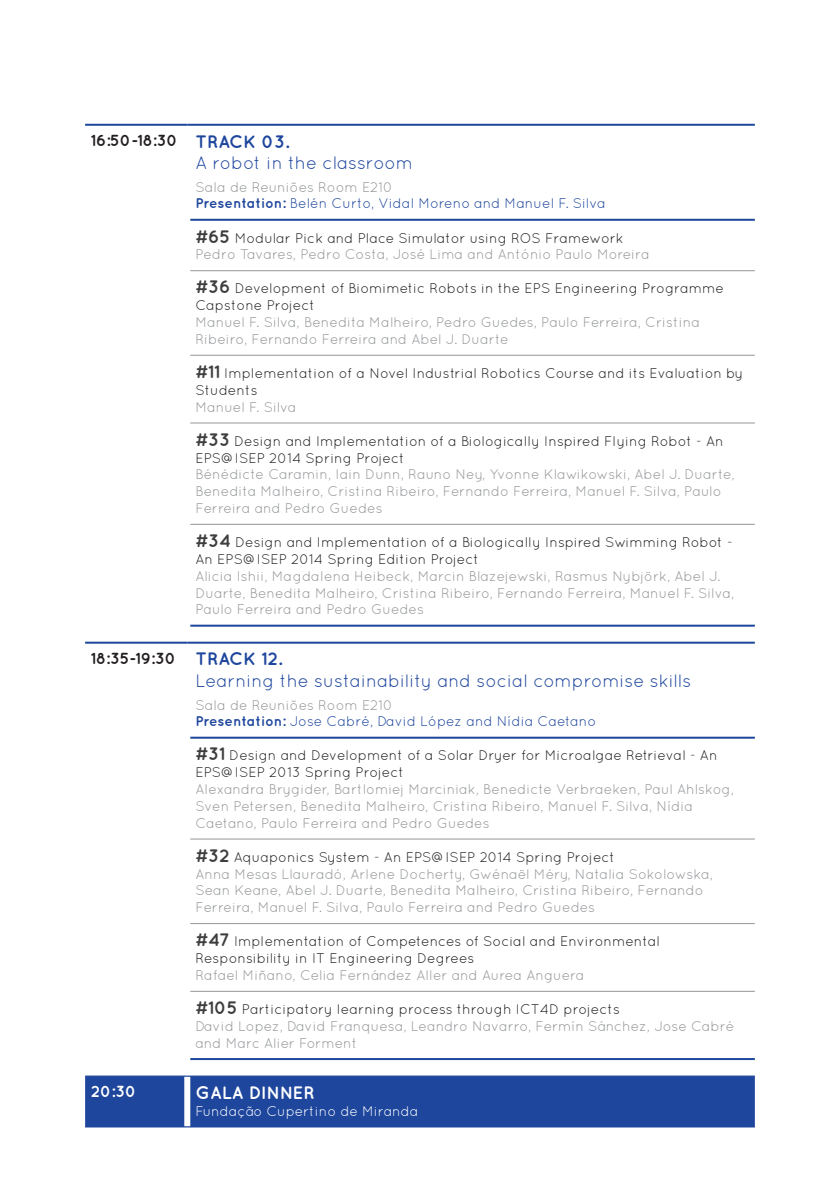
<style>
.page{position:relative;width:840px;height:1191px;background:#fff}
.page>*{position:absolute;margin:0;border:0;box-sizing:border-box;transform-origin:0 0}
.t1{font:18px "Quicksand";color:#1e469d}
.t2{font:700 18px "Quicksand";color:#fff}
.t3{font:700 18px "Quicksand";color:#1e469d}
.t4{font:700 16px "Quicksand";color:#231f20}
.t5{font:700 16px "Quicksand";color:#fff}
.t6{font:14px/16.8px "Quicksand";color:#939598}
.t7{font:14px/16.8px "Quicksand";color:#231f20}
.t8{font:14px/16.8px "Quicksand";color:#1e469d}
.t9{font:14px "Quicksand";color:#fff}
.s1{font-size:18px;color:#1e469d}
.s2{color:#939598}
.s3{font-weight:700}
.s4{font-weight:700;font-size:18px;color:#3e3e3f}
.s5{color:#231f20}
</style>
<div class="page">
<div style="left:85px;top:1076px;width:669px;height:52px;background:#1e469d"></div>
<hr style="left:190px;top:270px;width:564px;height:1px;background:#939598">
<hr style="left:190px;top:355px;width:564px;height:1px;background:#939598">
<hr style="left:190px;top:422px;width:564px;height:1px;background:#939598">
<hr style="left:190px;top:524px;width:564px;height:1px;background:#939598">
<hr style="left:190px;top:838px;width:564px;height:1px;background:#939598">
<hr style="left:190px;top:923px;width:564px;height:1px;background:#939598">
<hr style="left:190px;top:991px;width:564px;height:1px;background:#939598">
<hr style="left:85px;top:124px;width:102px;height:2px;background:#1e469d">
<hr style="left:187px;top:124px;width:567px;height:2px;background:#1e469d">
<hr style="left:190px;top:219px;width:564px;height:2px;background:#1e469d">
<hr style="left:190px;top:624px;width:564px;height:2px;background:#1e469d">
<hr style="left:85px;top:641px;width:102px;height:2px;background:#1e469d">
<hr style="left:187px;top:641px;width:567px;height:2px;background:#1e469d">
<hr style="left:190px;top:736px;width:564px;height:2px;background:#1e469d">
<hr style="left:190px;top:1058px;width:564px;height:2px;background:#1e469d">
<hr style="left:85px;top:1075px;width:102px;height:1px;background:#1e469d">
<hr style="left:187px;top:1075px;width:567px;height:1px;background:#1e469d">
<hr style="left:85px;top:1126px;width:102px;height:1px;background:#1e469d">
<hr style="left:187px;top:1126px;width:567px;height:1px;background:#1e469d">
<p class="t4" style="left:91px;top:130px;width:129px">16:50-18:30 <span class="s1">Trac</span></p>
<p class="t3" style="left:243px;top:130px;width:47px">k 03.</p>
<p class="t1" style="left:195px;top:152px;width:219px">A robot in the classroom</p>
<p class="t8" style="left:195px;top:178px;width:411px"><span class="s2">Sala de Reuniões Room E210<br></span><span class="s3">Presentation:</span> Belén Curto, Vidal Moreno and Manuel F. Silva</p>
<p class="t6" style="left:195px;top:229px;width:455px"><span class="s4">#65</span> <span class="s5">Modular Pick and Place Simulator using ROS Framework<br></span>Pedro Tavares, Pedro Costa, José Lima and António Paulo Moreira</p>
<p class="t7" style="left:195px;top:280px;width:529px"><span class="s4">#36</span> Development of Biomimetic Robots in the EPS Engineering Programme<br>Capstone Project</p>
<p class="t6" style="left:195px;top:314px;width:506px">Manuel F. Silva, Benedita Malheiro, Pedro Guedes, Paulo Ferreira, Cristina<br>Ribeiro, Fernando Ferreira and Abel J. Duarte</p>
<p class="t7" style="left:195px;top:364px;width:549px"><span class="s4">#11</span> Implementation of a Novel Industrial Robotics Course and its Evaluation by<br>Students</p>
<p class="t6" style="left:195px;top:398px;width:103px">Manuel F. Silva</p>
<p class="t7" style="left:195px;top:432px;width:529px"><span class="s4">#33</span> Design and Implementation of a Biologically Inspired Flying Robot - An<br>EPS@ISEP 2014 Spring Project</p>
<p class="t6" style="left:195px;top:466px;width:540px">Bénédicte Caramin, Iain Dunn, Rauno Ney, Yvonne Klawikowski, Abel J. Duarte,<br>Benedita Malheiro, Cristina Ribeiro, Fernando Ferreira, Manuel F. Silva, Paulo<br>Ferreira and Pedro Guedes</p>
<p class="t7" style="left:195px;top:533px;width:538px"><span class="s4">#34</span> Design and Implementation of a Biologically Inspired Swimming Robot -<br>An EPS@ISEP 2014 Spring Edition Project</p>
<p class="t6" style="left:195px;top:567px;width:540px">Alicia Ishii, Magdalena Heibeck, Marcin Blazejewski, Rasmus Nybjörk, Abel J.<br>Duarte, Benedita Malheiro, Cristina Ribeiro, Fernando Ferreira, Manuel F. Silva,<br>Paulo Ferreira and Pedro Guedes</p>
<p class="t4" style="left:91px;top:648px;width:129px">18:35-19:30 <span class="s1">Trac</span></p>
<p class="t3" style="left:243px;top:648px;width:41px">k 12.</p>
<p class="t1" style="left:195px;top:670px;width:497px">Learning the sustainability and social compromise skills</p>
<p class="t8" style="left:195px;top:696px;width:402px"><span class="s2">Sala de Reuniões Room E210<br></span><span class="s3">Presentation:</span> Jose Cabré, David López and Nídia Caetano</p>
<p class="t7" style="left:195px;top:747px;width:523px"><span class="s4">#31</span> Design and Development of a Solar Dryer for Microalgae Retrieval - An<br>EPS@ISEP 2013 Spring Project</p>
<p class="t6" style="left:195px;top:780px;width:539px">Alexandra Brygider, Bartlomiej Marciniak, Benedicte Verbraeken, Paul Ahlskog,<br>Sven Petersen, Benedita Malheiro, Cristina Ribeiro, Manuel F. Silva, Nídia<br>Caetano, Paulo Ferreira and Pedro Guedes</p>
<p class="t6" style="left:195px;top:848px;width:519px"><span class="s4">#32</span> <span class="s5">Aquaponics System - An EPS@ISEP 2014 Spring Project<br></span>Anna Mesas Llauradó, Arlene Docherty, Gwénaël Méry, Natalia Sokolowska, Sean Keane, Abel J. Duarte, Benedita Malheiro, Cristina Ribeiro, Fernando Ferreira, Manuel F. Silva, Paulo Ferreira and Pedro Guedes</p>
<p class="t7" style="left:195px;top:933px;width:466px"><span class="s4">#47</span> Implementation of Competences of Social and Environmental<br>Responsibility in IT Engineering Degrees</p>
<p class="t6" style="left:195px;top:966px;width:390px">Rafael Miñano, Celia Fernández Aller and Aurea Anguera</p>
<p class="t6" style="left:195px;top:1000px;width:540px"><span class="s4">#105</span> <span class="s5">Participatory learning process through ICT4D projects<br></span>David Lopez, David Franquesa, Leandro Navarro, Fermín Sánchez, Jose Cabré and Marc Alier Forment</p>
<p class="t5" style="left:91px;top:1081px;width:47px">20:30</p>
<p class="t2" style="left:195px;top:1081px;width:13px">Gala</p>
<p class="t2" style="left:249px;top:1081px;width:55px">Dinner</p>
<p class="t9" style="left:195px;top:1102px;width:224px">Fundação Cupertino de Miranda</p>
</div>
